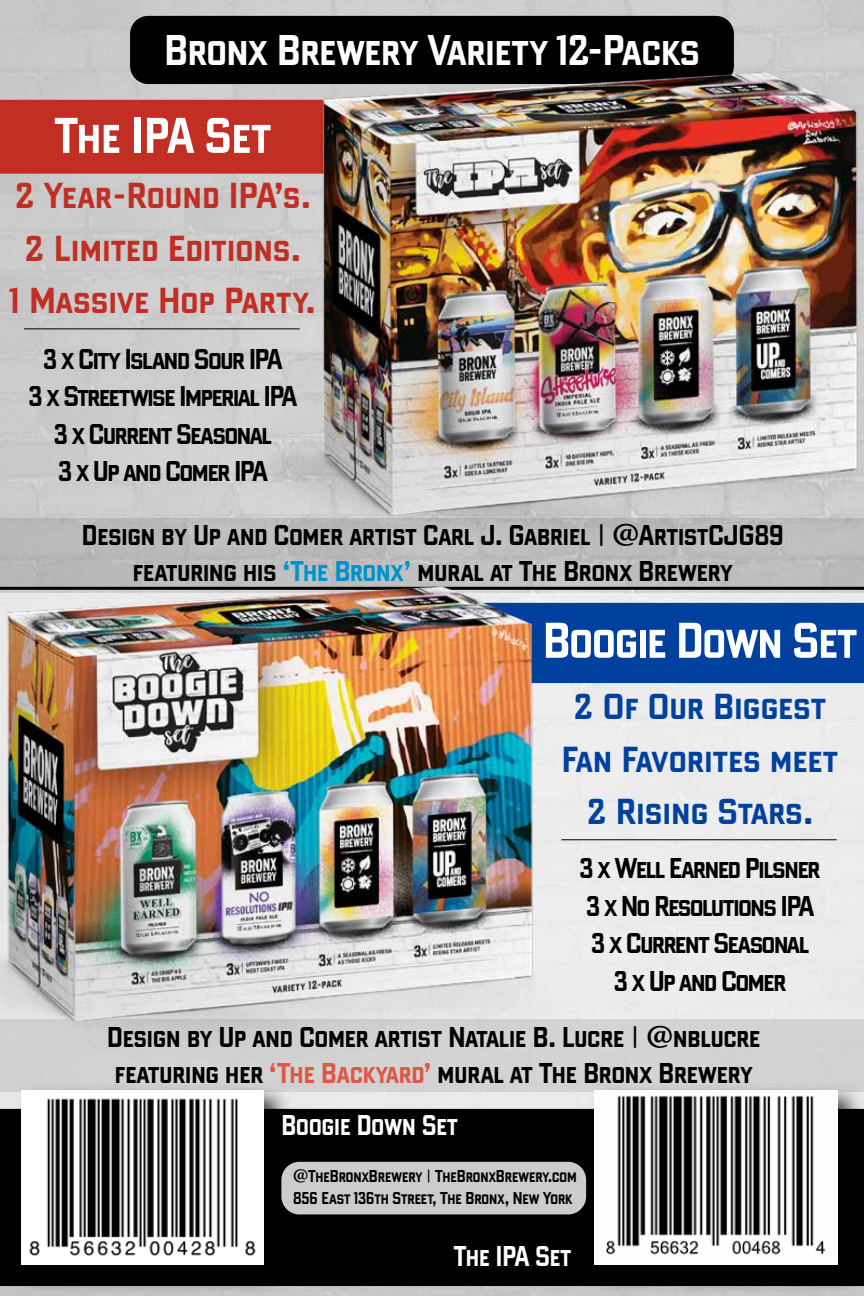
<style>
.page{position:relative;width:864px;height:1296px;background:#ccc}
.page>*{position:absolute;margin:0;border:0;box-sizing:border-box;transform-origin:0 0}
.t1{font:500 expanded 52.5px "Banque Gothique RR";letter-spacing:-.01em;color:#fff}
.t2{font:500 expanded 45px "Banque Gothique RR";color:#fff}
.t3{font:500 expanded 37.8px/52.5px "Banque Gothique RR";letter-spacing:.015em;color:#c12e23;text-align:center;scale:1.04 1}
.t4{font:500 expanded 37.8px/52.5px "Banque Gothique RR";letter-spacing:.015em;color:#0041a0;text-align:center;scale:1.04 1}
.t5{font:500 expanded 30px/36px "Banque Gothique RR";color:#000;text-align:center}
.t6{font:500 expanded 30px/37.5px "Banque Gothique RR";letter-spacing:-.04em;color:#000;text-align:center}
.t7{font:500 expanded 30px "Banque Gothique RR";color:#fff;scale:.95 1}
.t8{font:500 expanded 18px/21.6px "Banque Gothique RR";color:#000;scale:.95 1}
.s1{color:#0092cb}
.s2{color:#df5745}
</style>
<div class="page">
<div style="left:0;top:593px;width:864px;height:516px;background:#ebebeb"></div>
<div style="left:130px;top:16px;width:604px;height:68px;background:#000;border-radius:18px"></div>
<div style="left:0;top:100px;width:251px;height:74px;background:#c12e23"></div>
<div style="left:0;top:1019px;width:864px;height:72px;background:#d2d2d2"></div>
<div style="left:0;top:518px;width:864px;height:70px;background:#bcbcbc"></div>
<div style="left:0;top:1109px;width:583px;height:177px;background:#000"></div>
<img style="left:8px;top:1087px;width:290px;height:209px">
<img style="left:583px;top:1087px;width:281px;height:209px">
<div style="left:281px;top:1162px;width:305px;height:52px;background:#ccc;border-radius:18px"></div>
<div style="left:649px;top:603px;width:215px;height:80px;background:#0041a0"></div>
<img style="left:22px;top:1090px;width:241px;height:174px">
<img style="left:595px;top:1090px;width:241px;height:174px">
<hr style="left:0;top:587px;width:864px;height:3px;background:#000">
<hr style="left:24px;top:328px;width:275px;height:1px;background:#000">
<hr style="left:561px;top:839px;width:276px;height:1px;background:#000">
<img style="left:251px;top:10px;width:613px;height:555px">
<img style="left:0;top:525px;width:649px;height:511px">
<h2 class="t2" style="left:164px;top:22px;width:537px">Bronx Brewery Variety 12-Packs</h2>
<h1 class="t1" style="left:54px;top:103px;width:218px">The IPA Set</h1>
<p class="t3" style="left:10px;top:169px;width:295px">2 Year-Round IPA’s.<br>2 Limited Editions.<br>1 Massive Hop Party.</p>
<p class="t6" style="left:29px;top:340px;width:270px">3 x City Island Sour IPA<br>3 x Streetwise Imperial IPA<br>3 x Current Seasonal<br>3 x Up and Comer IPA</p>
<p class="t5" style="left:82px;top:516px;width:703px">Design by Up and Comer artist Carl J. Gabriel | @ArtistCJG89 featuring his <span class="s1">‘The Bronx’</span> mural at The Bronx Brewery</p>
<h1 class="t1" style="left:543px;top:607px;width:316px">Boogie Down Set</h1>
<p class="t4" style="left:562px;top:680px;width:267px">2 Of Our Biggest<br>Fan Favorites meet<br>2 Rising Stars.</p>
<p class="t6" style="left:580px;top:849px;width:242px">3 x Well Earned Pilsner<br>3 x No Resolutions IPA<br>3 x Current Seasonal<br>3 x Up and Comer</p>
<p class="t5" style="left:107px;top:1019px;width:654px;text-align:left">Design by Up and Comer artist Natalie B. Lucre | @nblucre featuring her <span class="s2">‘The Backyard’</span> mural at The Bronx Brewery</p>
<p class="t7" style="left:281px;top:1106px;width:187px">Boogie Down Set</p>
<p class="t8" style="left:293px;top:1165px;width:300px">@TheBronxBrewery | TheBronxBrewery.com<br>856 East 136th Street, The Bronx, New York</p>
<p class="t7" style="left:454px;top:1237px;width:125px">The IPA Set</p>
</div>
